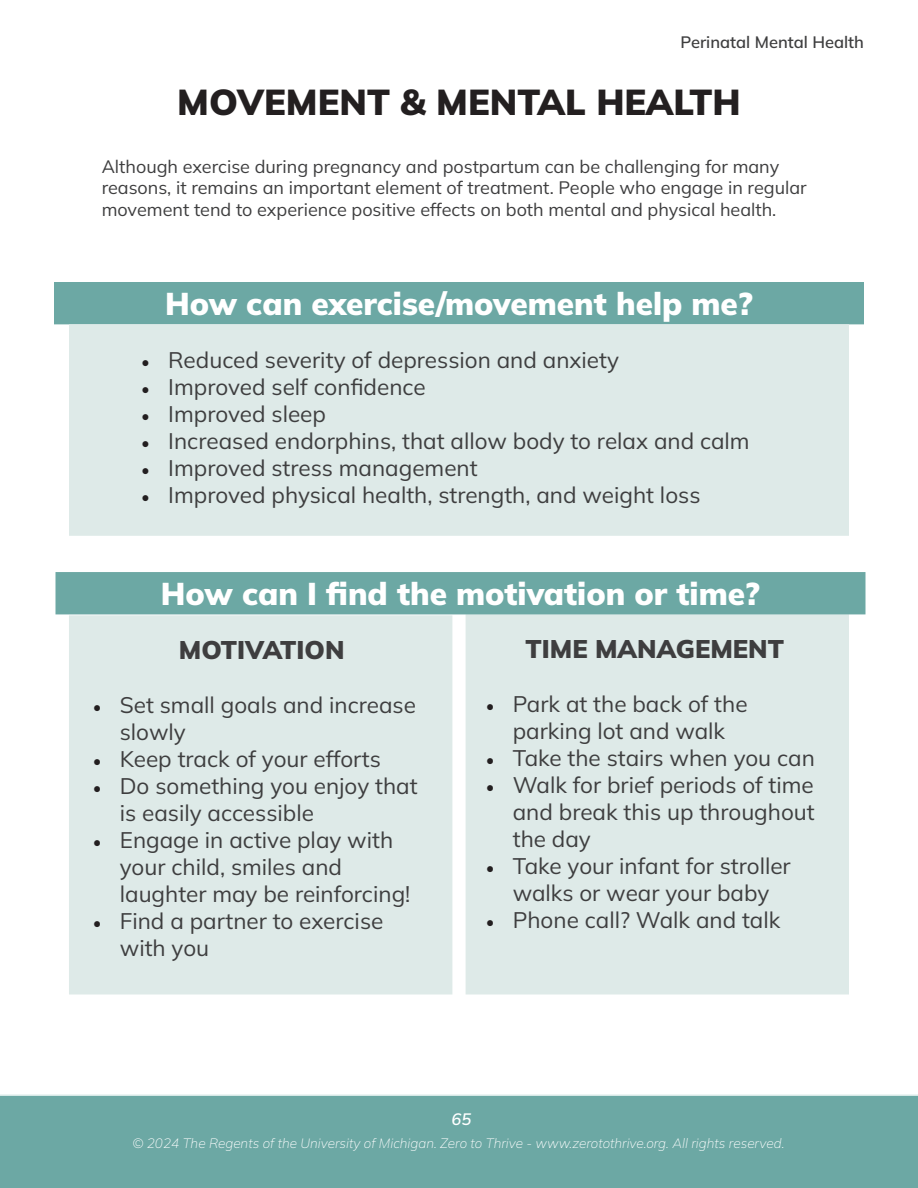
<style>
.page{position:relative;width:918px;height:1188px;background:#fff}
.page>*{position:absolute;margin:0;border:0;box-sizing:border-box;transform-origin:0 0}
.t1{font:900 36px "Mulish";color:#231f20}
.t2{font:900 31.5px "Mulish";color:#fff}
.t3{font:900 25.5px "Mulish";color:#3e3e3f}
.t4{font:22.5px/27px "Mulish";color:#3e3e3f}
.t5{font:18px/21.6px "Mulish";color:#3e3e3f}
.t6{font:600 16.5px "Mulish";color:#3e3e3f}
.t7{font:italic 600 16.5px "Mulish";color:#fff}
.t8{font:italic 200 13.5px "Mulish";color:#fff}
.s1{font-family:"Minion Pro";color:#231f20}
</style>
<div class="page">
<div style="left:0;top:1094px;width:918px;height:94px;background:#6ca8a4"></div>
<div style="left:69px;top:615px;width:383px;height:379px;background:#deeae8"></div>
<div style="left:466px;top:614px;width:383px;height:380px;background:#deeae8"></div>
<div style="left:55px;top:283px;width:808px;height:41px;background:#6ca8a4"></div>
<div style="left:54px;top:282px;width:810px;height:42px;border:2px solid #6ca8a4"></div>
<div style="left:69px;top:324px;width:780px;height:212px;background:#deeae8"></div>
<div style="left:56px;top:573px;width:809px;height:41px;background:#6ca8a4"></div>
<div style="left:56px;top:572px;width:810px;height:42px;border:2px solid #6ca8a4"></div>
<p class="t6" style="left:681px;top:31px;width:185px">Perinatal Mental Health</p>
<p class="t1" style="left:177px;top:78px;width:565px">MOVEMENT &amp; MENTAL HEALTH</p>
<p class="t5" style="left:102px;top:155px;width:706px">Although exercise during pregnancy and postpartum can be challenging for many reasons, it remains an important element of treatment. People who engage in regular movement tend to experience positive effects on both mental and physical health.</p>
<p class="t2" style="left:165px;top:283px;width:589px">How can exercise/movement help me?</p>
<p class="t4" style="left:141px;top:346px;width:479px"><span class="s1">•</span> Reduced severity of depression and anxiety</p>
<p class="t4" style="left:141px;top:373px;width:286px"><span class="s1">•</span> Improved self confidence</p>
<p class="t4" style="left:141px;top:400px;width:186px"><span class="s1">•</span> Improved sleep</p>
<p class="t4" style="left:141px;top:427px;width:610px"><span class="s1">•</span> Increased endorphins, that allow body to relax and calm</p>
<p class="t4" style="left:141px;top:454px;width:338px"><span class="s1">•</span> Improved stress management</p>
<p class="t4" style="left:141px;top:481px;width:561px"><span class="s1">•</span> Improved physical health, strength, and weight loss</p>
<p class="t2" style="left:161px;top:573px;width:601px">How can I find the motivation or time?</p>
<p class="t3" style="left:179px;top:633px;width:167px">MOTIVATION</p>
<p class="t4" style="left:120px;top:691px;width:298px;text-indent:-27px"><span class="s1">•</span> Set small goals and increase slowly</p>
<p class="t4" style="left:93px;top:745px;width:290px"><span class="s1">•</span> Keep track of your efforts</p>
<p class="t4" style="left:120px;top:772px;width:299px;text-indent:-27px"><span class="s1">•</span> Do something you enjoy that is easily accessible</p>
<p class="t4" style="left:120px;top:826px;width:292px;text-indent:-27px"><span class="s1">•</span> Engage in active play with your child, smiles and laughter may be reinforcing!</p>
<p class="t4" style="left:120px;top:907px;width:265px;text-indent:-27px"><span class="s1">•</span> Find a partner to exercise with you</p>
<p class="t3" style="left:526px;top:632px;width:260px">TIME MANAGEMENT</p>
<p class="t4" style="left:486px;top:690px;width:263px;text-align:center"><span class="s1">•</span> Park at the back of the parking lot and walk</p>
<p class="t4" style="left:486px;top:744px;width:331px"><span class="s1">•</span> Take the stairs when you can</p>
<p class="t4" style="left:513px;top:771px;width:303px;text-align:justify;text-indent:-27px"><span class="s1">•</span> Walk for brief periods of time and break this up throughout the day</p>
<p class="t4" style="left:486px;top:852px;width:307px;text-align:center"><span class="s1">•</span> Take your infant for stroller walks or wear your baby</p>
<p class="t4" style="left:486px;top:906px;width:296px"><span class="s1">•</span> Phone call? Walk and talk</p>
<p class="t7" style="left:451px;top:1108px;width:21px">65</p>
<p class="t8" style="left:133px;top:1134px;width:654px">© 2024 The Regents of the University of Michigan. Zero to Thrive - www.zerotothrive.org. All rights reserved.</p>
</div>
